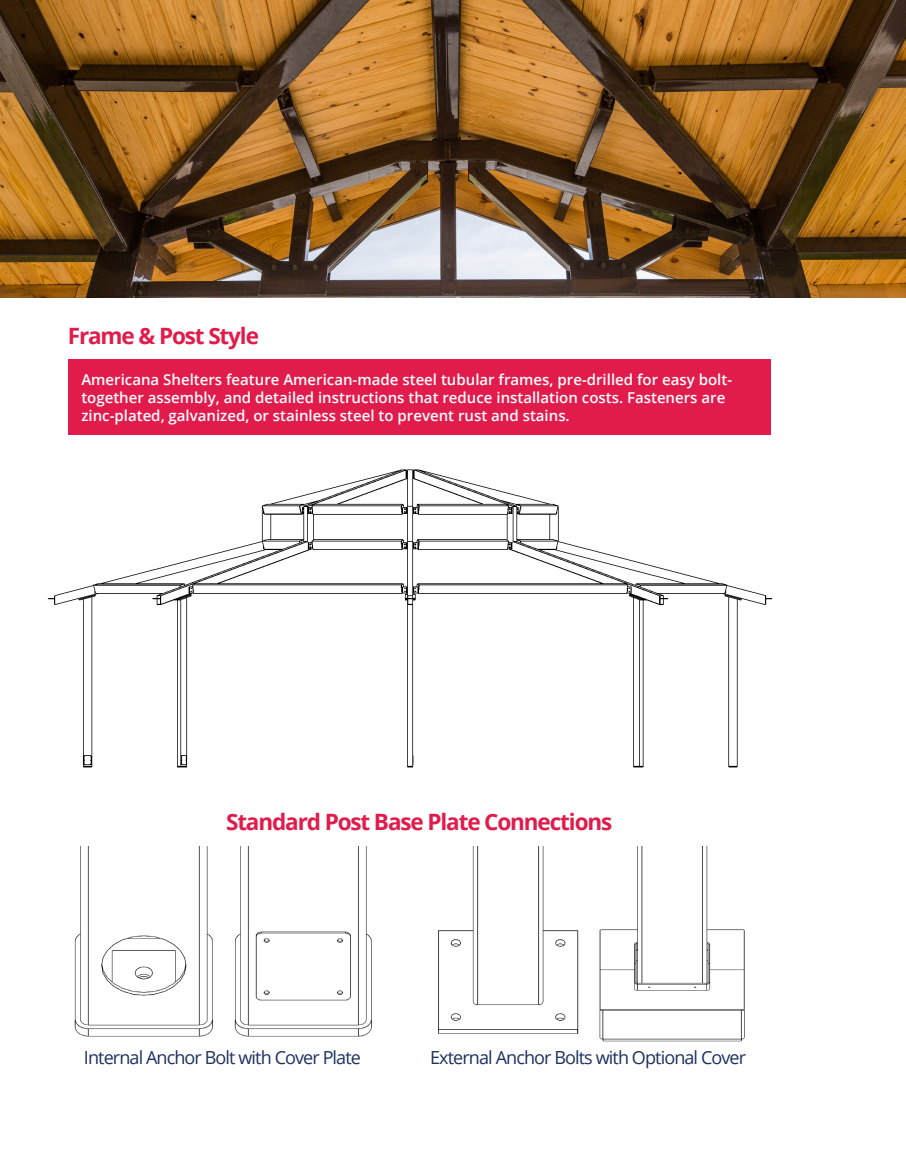
<style>
.page{position:relative;width:906px;height:1176px;background:#fff}
.page>*{position:absolute;margin:0;border:0;box-sizing:border-box;transform-origin:0 0}
.t1{font:700 22.5px "Open Sans";letter-spacing:-.05em;color:#e11c4c}
.t2{font:18px "Open Sans";letter-spacing:-.05em;color:#1d315f}
.t3{font:600 15px/18px "Open Sans";color:#fff}
</style>
<div class="page">
<img style="left:0;top:0;width:905px;height:297px">
<div style="left:68px;top:359px;width:702px;height:76px;background:#e11c4c"></div>
<img style="left:74px;top:846px;width:139px;height:191px">
<img style="left:234px;top:846px;width:138px;height:191px">
<img style="left:438px;top:846px;width:141px;height:188px">
<img style="left:599px;top:846px;width:146px;height:196px">
<img style="left:47px;top:469px;width:726px;height:299px">
<h1 class="t1" style="left:68px;top:320px;width:192px">Frame &amp; Post Style</h1>
<p class="t3" style="left:81px;top:370px;width:652px">Americana Shelters feature American-made steel tubular frames, pre-drilled for easy bolt&shy;together assembly, and detailed instructions that reduce installation costs. Fasteners are zinc-plated, galvanized, or stainless steel to prevent rust and stains.</p>
<h1 class="t1" style="left:226px;top:805px;width:387px">Standard Post Base Plate Connections</h1>
<p class="t2" style="left:84px;top:1044px;width:278px">Internal Anchor Bolt with Cover Plate</p>
<p class="t2" style="left:430px;top:1044px;width:317px">External Anchor Bolts with Optional Cover</p>
</div>
